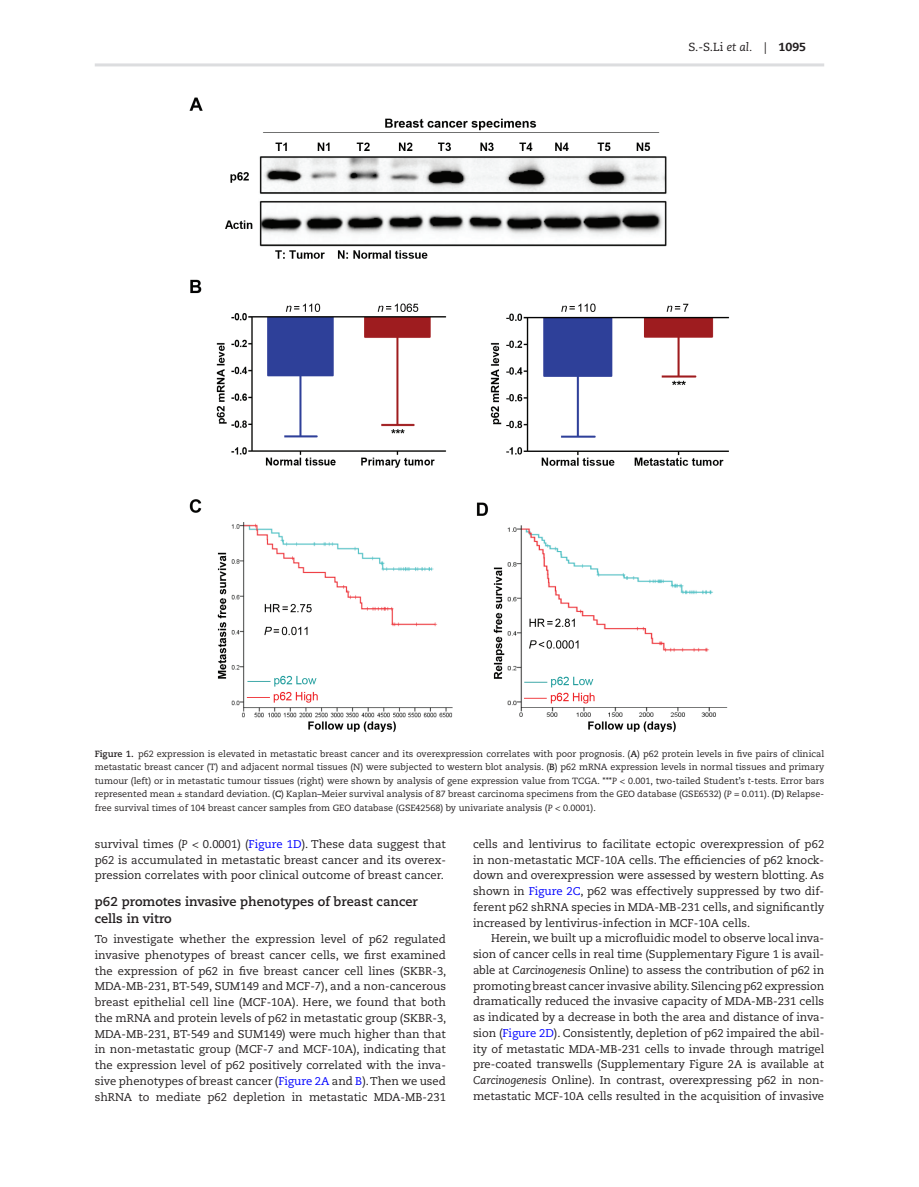
<style>
.page{position:relative;width:919px;height:1187px;background:#fff}
.page>*{position:absolute;margin:0;border:0;box-sizing:border-box;transform-origin:0 0}
.t1{font:700 12.75px/16.5px "Caecilia LT Std";color:#231f20}
.t2{font:11.7px "Caecilia LT Std";color:#231f20}
.t3{font:11.25px/15.8px "Caecilia LT Std";color:#231f20;text-align:justify}
.t4{font:9px/13.5px "Caecilia LT Std";color:#231f20;text-align:justify}
.s1{font-style:italic}
.s2{font-weight:800}
.s3{font-weight:700}
.s4{color:#00f}
</style>
<div class="page">
<hr style="left:95px;top:63px;width:729px;height:3px;background:#dcdddf">
<img style="left:189px;top:98px;width:540px;height:634px">
<p class="t2" style="left:688px;top:41px;width:119px">S.-S.Li <span class="s1">et al.</span> | <span class="s2">1095</span></p>
<p class="t4" style="left:95px;top:746px;width:731px"><span class="s3">Figure 1.</span> p62 expression is elevated in metastatic breast cancer and its overexpression correlates with poor prognosis. (<span class="s3">A</span>) p62 protein levels in five pairs of clinical metastatic breast cancer (T) and adjacent normal tissues (N) were subjected to western blot analysis. (<span class="s3">B</span>) p62 mRNA expression levels in normal tissues and primary tumour (left) or in metastatic tumour tissues (right) were shown by analysis of gene expression value from TCGA. ***<span class="s1">P</span> &lt; 0.001, two-tailed Student’s <span class="s1">t</span>-tests. Error bars represented mean ± standard deviation. (<span class="s3">C</span>) Kaplan–Meier survival analysis of 87 breast carcinoma specimens from the GEO database (GSE6532) (<span class="s1">P</span> = 0.011). (<span class="s3">D</span>) Relapse&shy;free survival times of 104 breast cancer samples from GEO database (GSE42568) by univariate analysis (<span class="s1">P</span> &lt; 0.0001).</p>
<p class="t3" style="left:95px;top:836px;width:352px">survival times (<span class="s1">P</span> &lt; 0.0001) (<span class="s4">Figure 1D</span>). These data suggest that p62 is accumulated in metastatic breast cancer and its overex&shy;pression correlates with poor clinical outcome of breast cancer.</p>
<p class="t1" style="left:95px;top:893px;width:325px">p62 promotes invasive phenotypes of breast cancer cells in vitro</p>
<p class="t3" style="left:95px;top:931px;width:353px">To investigate whether the expression level of p62 regulated invasive phenotypes of breast cancer cells, we first examined the expression of p62 in five breast cancer cell lines (SKBR-3, MDA-MB-231, BT-549, SUM149 and MCF-7), and a non-cancerous breast epithelial cell line (MCF-10A). Here, we found that both the mRNA and protein levels of p62 in metastatic group (SKBR-3, MDA-MB-231, BT-549 and SUM149) were much higher than that in non-metastatic group (MCF-7 and MCF-10A), indicating that the expression level of p62 positively correlated with the inva&shy;sive phenotypes of breast cancer (<span class="s4">Figure 2A</span> and <span class="s4">B</span>). Then we used shRNA to mediate p62 depletion in metastatic MDA-MB-231</p>
<p class="t3" style="left:473px;top:836px;width:353px">cells and lentivirus to facilitate ectopic overexpression of p62 in non-metastatic MCF-10A cells. The efficiencies of p62 knock&shy;down and overexpression were assessed by western blotting. As shown in <span class="s4">Figure 2C</span>, p62 was effectively suppressed by two dif&shy;ferent p62 shRNA species in MDA-MB-231 cells, and significantly increased by lentivirus-infection in MCF-10A cells.</p>
<p class="t3" style="left:473px;top:930px;width:353px;text-indent:18px">Herein, we built up a microfluidic model to observe local inva&shy;sion of cancer cells in real time (Supplementary Figure 1 is avail&shy;able at <span class="s1">Carcinogenesis</span> Online) to assess the contribution of p62 in promoting breast cancer invasive ability. Silencing p62 expression dramatically reduced the invasive capacity of MDA-MB-231 cells as indicated by a decrease in both the area and distance of inva&shy;sion (<span class="s4">Figure 2D</span>). Consistently, depletion of p62 impaired the abil&shy;ity of metastatic MDA-MB-231 cells to invade through matrigel pre-coated transwells (Supplementary Figure 2A is available at <span class="s1">Carcinogenesis</span> Online). In contrast, overexpressing p62 in non&shy;metastatic MCF-10A cells resulted in the acquisition of invasive</p>
</div>
